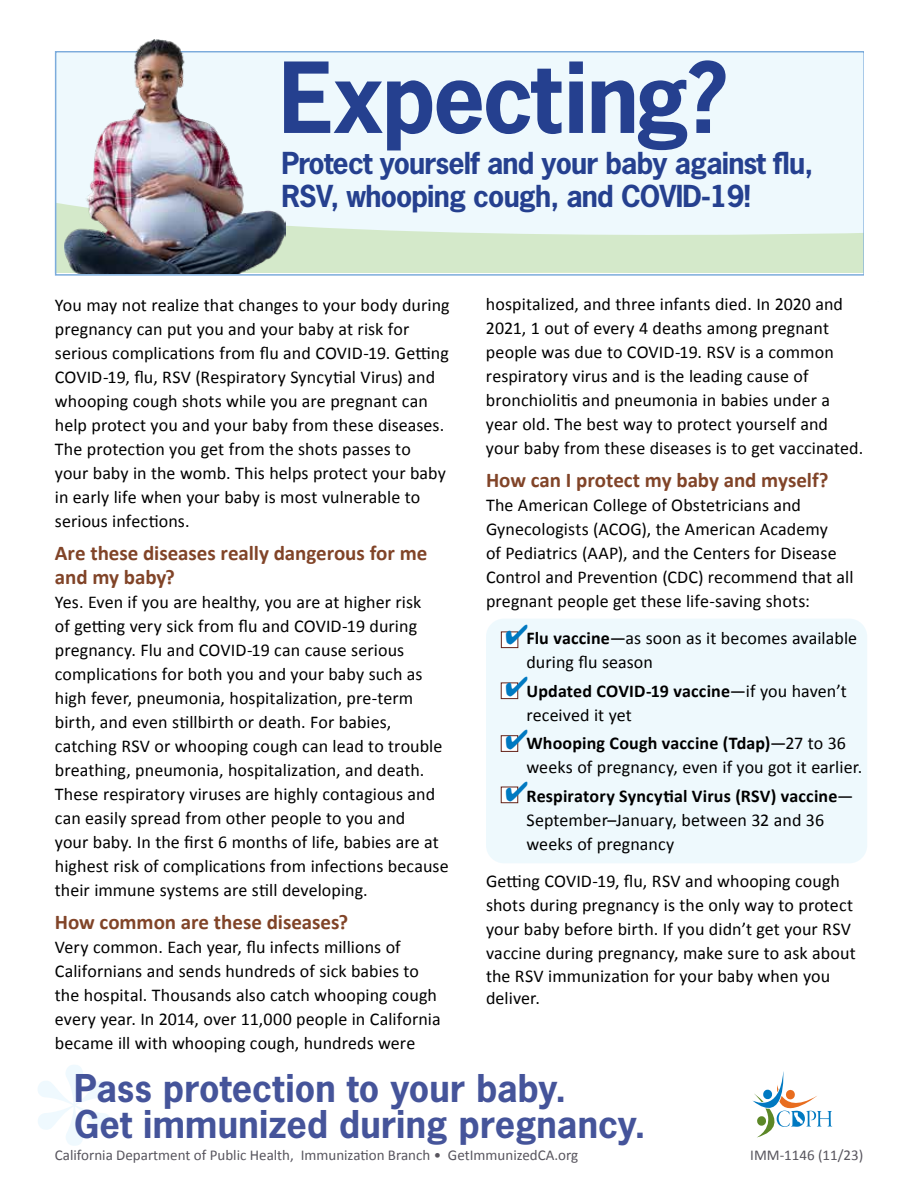
<style>
.page{position:relative;width:918px;height:1188px;background:#fff}
.page>*{position:absolute;margin:0;border:0;box-sizing:border-box;transform-origin:0 0}
.t1{font:700 91.8px "News Gothic Std";letter-spacing:-.02em;color:#25408f}
.t2{font:700 36px/36px "News Gothic Std";color:#45549a}
.t3{font:700 28.5px/33px "News Gothic Std";letter-spacing:-.03em;color:#25408f}
.t4{font:27.45px/52.2px "Zapf Dingbats ITC";color:#0079c1;text-align:justify}
.t5{font:700 21px/24px "Calibri";color:#814428}
.t6{font:18px/24px "Calibri";letter-spacing:.005em;color:#000}
.t7{font:15px "Calibri";color:#58555e}
.s1{font-weight:700}
</style>
<div class="page">
<div style="left:54px;top:51px;width:808px;height:222px;background:#eef9fd"></div>
<svg style="left:58px;top:203px;width:804px;height:70px;background:#deefdf"></svg>
<div style="left:55px;top:51px;width:810px;height:225px;border:2px solid #7cacdc"></div>
<div style="left:486px;top:619px;width:381px;height:244px;background:#eef9fd;border-radius:18px"></div>
<div style="left:501px;top:632px;width:17px;height:16px;background:#fff;border:1px solid #642319"></div>
<div style="left:501px;top:683px;width:17px;height:16px;background:#fff;border:1px solid #642319"></div>
<div style="left:501px;top:735px;width:17px;height:17px;background:#fff;border:1px solid #642319"></div>
<div style="left:501px;top:787px;width:17px;height:16px;background:#fff;border:1px solid #642319"></div>
<svg style="left:752px;top:1071px;width:80px;height:67px"></svg>
<svg style="left:38px;top:1065px;width:73px;height:81px"></svg>
<div style="left:864px;top:14px;width:50px;height:287px;background:#fff"></div>
<img style="left:65px;top:40px;width:220px;height:234px">
<h1 class="t1" style="left:279px;top:37px;width:450px">Expecting?</h1>
<h3 class="t3" style="left:281px;top:147px;width:533px">Protect yourself and your baby against flu,<br>RSV, whooping cough, and COVID-19!</h3>
<p class="t6" style="left:55px;top:293px;width:396px">You may not realize that changes to your body during pregnancy can put you and your baby at risk for serious complications from flu and COVID-19. Getting COVID-19, flu, RSV (Respiratory Syncytial Virus) and whooping cough shots while you are pregnant can help protect you and your baby from these diseases.<br>The protection you get from the shots passes to<br>your baby in the womb. This helps protect your baby in early life when your baby is most vulnerable to serious infections.</p>
<p class="t5" style="left:55px;top:540px;width:374px">Are these diseases really dangerous for me and my baby?</p>
<p class="t6" style="left:55px;top:590px;width:395px">Yes. Even if you are healthy, you are at higher risk<br>of getting very sick from flu and COVID-19 during pregnancy. Flu and COVID-19 can cause serious complications for both you and your baby such as high fever, pneumonia, hospitalization, pre-term birth, and even stillbirth or death. For babies, catching RSV or whooping cough can lead to trouble breathing, pneumonia, hospitalization, and death.<br>These respiratory viruses are highly contagious and can easily spread from other people to you and<br>your baby. In the first 6 months of life, babies are at highest risk of complications from infections because their immune systems are still developing.</p>
<p class="t5" style="left:55px;top:909px;width:295px">How common are these diseases?</p>
<p class="t6" style="left:55px;top:935px;width:387px">Very common. Each year, flu infects millions of Californians and sends hundreds of sick babies to the hospital. Thousands also catch whooping cough every year. In 2014, over 11,000 people in California became ill with whooping cough, hundreds were</p>
<p class="t6" style="left:486px;top:291px;width:379px">hospitalized, and three infants died. In 2020 and 2021, 1 out of every 4 deaths among pregnant people was due to COVID-19. RSV is a common respiratory virus and is the leading cause of bronchiolitis and pneumonia in babies under a year old. The best way to protect yourself and your baby from these diseases is to get vaccinated.</p>
<p class="t5" style="left:486px;top:467px;width:344px">How can I protect my baby and myself?</p>
<p class="t6" style="left:486px;top:492px;width:369px">The American College of Obstetricians and Gynecologists (ACOG), the American Academy<br>of Pediatrics (AAP), and the Centers for Disease Control and Prevention (CDC) recommend that all pregnant people get these life-saving shots:</p>
<p class="t6" style="left:527px;top:626px;width:332px"><span class="s1">Flu vaccine</span>—as soon as it becomes available during flu season</p>
<p class="t6" style="left:527px;top:678px;width:322px"><span class="s1">Updated COVID-19 vaccine</span>—if you haven’t received it yet</p>
<p class="t6" style="left:527px;top:731px;width:337px"><span class="s1">Whooping Cough vaccine (Tdap)</span>—27 to 36 weeks of pregnancy, even if you got it earlier.</p>
<p class="t6" style="left:527px;top:783px;width:329px"><span class="s1">Respiratory Syncytial Virus (RSV) vaccine</span>—<br>September–January, between 32 and 36 weeks of pregnancy</p>
<p class="t6" style="left:486px;top:869px;width:371px;line-height:23.4px">Getting COVID-19, flu, RSV and whooping cough shots during pregnancy is the only way to protect your baby before birth. If you didn’t get your RSV vaccine during pregnancy, make sure to ask about the RSV immunization for your baby when you deliver.</p>
<h3 class="t4" style="left:505px;top:609px;width:25px">✔ ✔ ✔ ✔</h3>
<h2 class="t2" style="left:74px;top:1069px;width:573px">Pass protection to your baby.<br>Get immunized during pregnancy.</h2>
<p class="t7" style="left:55px;top:1144px;width:525px">California Department of Public Health, Immunization Branch • GetImmunizedCA.org</p>
<p class="t7" style="left:750px;top:1145px;width:115px">IMM-1146 (11/23)</p>
</div>
